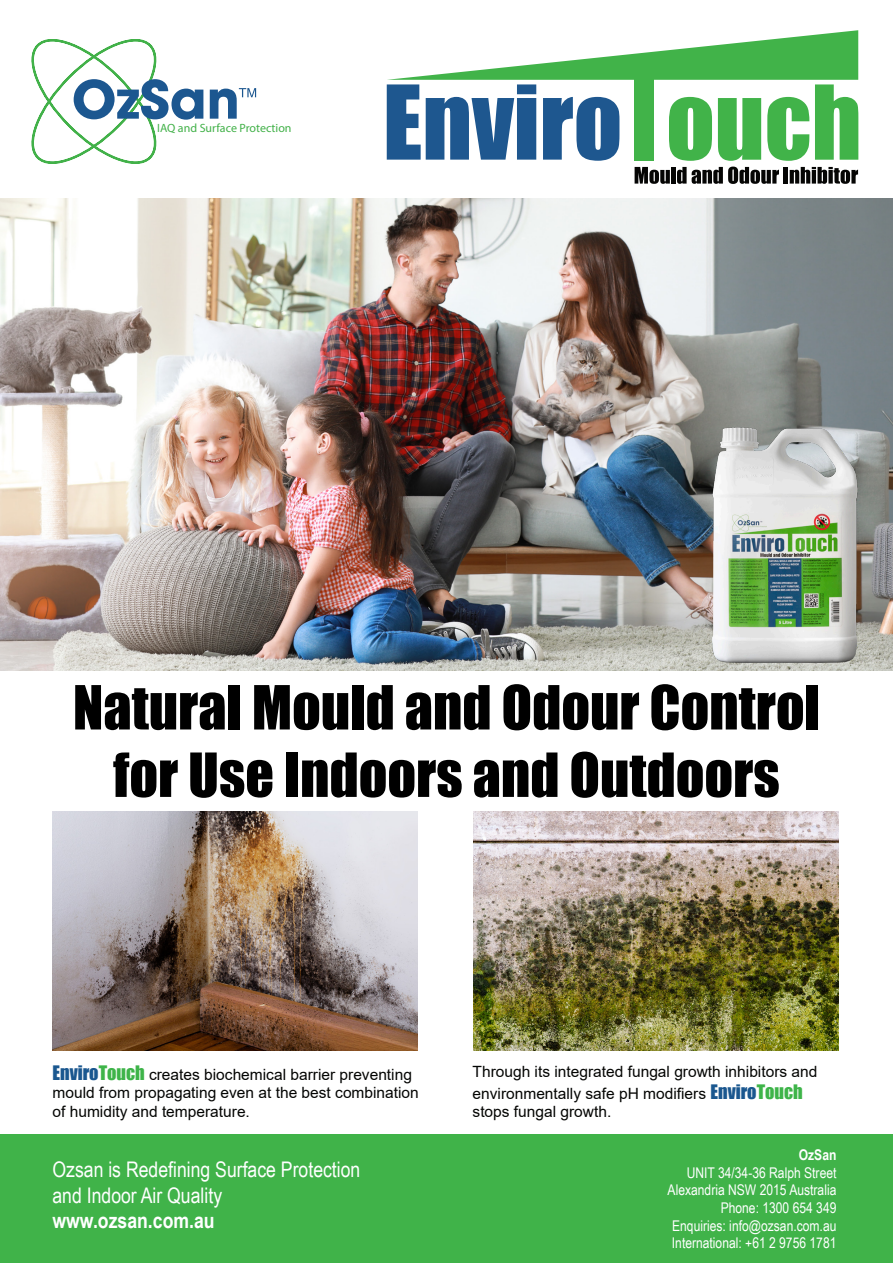
<style>
.page{position:relative;width:893px;height:1263px;background:#fff}
.page>*{position:absolute;margin:0;border:0;box-sizing:border-box;transform-origin:0 0}
.t1{font:56.25px/67.3px "Impact";color:#000;text-align:center}
.t2{font:700 52.35px "Avant Garde";color:#1c5790}
.t3{font:21.45px/25.8px "Arial Narrow";color:#fff}
.t4{font:700 21.45px "Arial Narrow";color:#fff}
.t5{font:15.45px/18.6px "Arial";color:#040503}
.t6{font:14.7px/17.7px "Arial Narrow";color:#fff;text-align:right}
.t7{font:12px "Myriad Pro";color:#42b149}
.s1{font-family:"Impact";font-size:18.3px;color:#1a578f}
.s2{font-family:"Impact";font-size:18.3px;color:#3eb449}
.s3{font-weight:700}
</style>
<div class="page">
<img style="left:0;top:198px;width:893px;height:473px">
<div style="left:0;top:1135px;width:893px;height:128px;background:#40b349"></div>
<svg style="left:31px;top:39px;width:126px;height:125px"></svg>
<svg style="left:239px;top:88px;width:17px;height:9px"></svg>
<svg style="left:635px;top:167px;width:35px;height:17px"></svg>
<div style="left:671px;top:167px;width:5px;height:17px;background:#050504"></div>
<svg style="left:677px;top:167px;width:102px;height:17px"></svg>
<hr style="left:784px;top:167px;width:4px;height:17px;background:#050504">
<svg style="left:790px;top:167px;width:68px;height:17px"></svg>
<svg style="left:387px;top:30px;width:471px;height:131px"></svg>
<div style="left:634px;top:79px;width:20px;height:82px;background:#41b349"></div>
<img style="left:53px;top:811px;width:365px;height:240px">
<img style="left:474px;top:811px;width:365px;height:240px">
<img style="left:666px;top:404px;width:227px;height:267px">
<p class="t2" style="left:72px;top:65px;width:169px">OzSan</p>
<p class="t7" style="left:157px;top:121px;width:136px">IAQ and Surface Protection</p>
<p class="t1" style="left:73px;top:672px;width:749px">Natural Mould and Odour Control for Use Indoors and Outdoors</p>
<p class="t5" style="left:53px;top:1065px;width:368px"><span class="s1">Enviro</span><span class="s2">Touch</span> creates biochemical barrier preventing mould from propagating even at the best combination of humidity and temperature.</p>
<p class="t3" style="left:53px;top:1155px;width:309px">Ozsan is Redefining Surface Protection and Indoor Air Quality</p>
<p class="t4" style="left:53px;top:1204px;width:164px">www.ozsan.com.au</p>
<p class="t5" style="left:473px;top:1060px;width:346px;line-height:22px">Through its integrated fungal growth inhibitors and environmentally safe pH modifiers <span class="s1">Enviro</span><span class="s2">Touch</span></p>
<p class="t5" style="left:473px;top:1102px;width:140px">stops fungal growth.</p>
<p class="t6" style="left:687px;top:1145px;width:151px"><span class="s3">OzSan<br></span>UNIT 34/34-36 Ralph Street</p>
<p class="t6" style="left:668px;top:1181px;width:170px">Alexandria NSW 2015 Australia<br>Phone: 1300 654 349</p>
<p class="t6" style="left:672px;top:1216px;width:166px">Enquiries: info@ozsan.com.au</p>
<p class="t6" style="left:672px;top:1234px;width:166px">International: +61 2 9756 1781</p>
</div>
